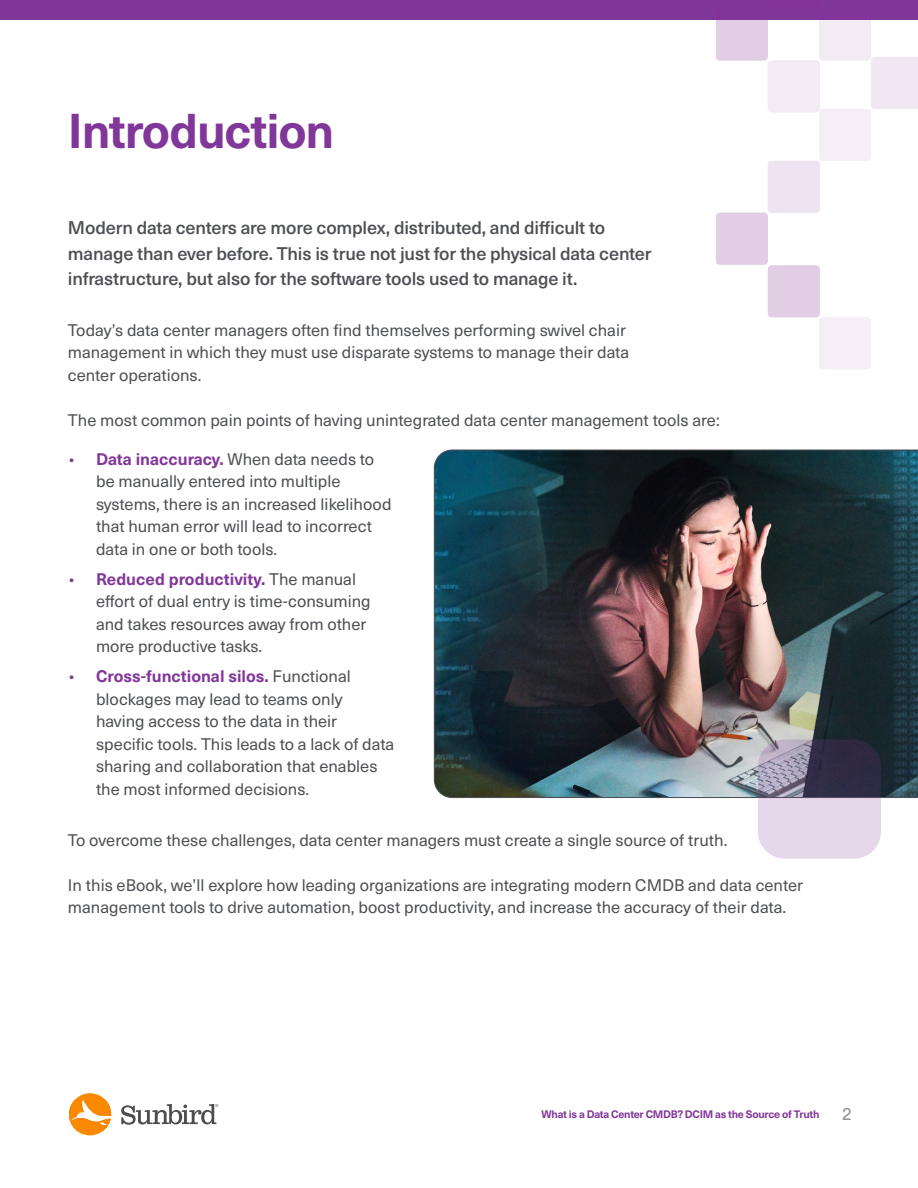
<style>
.page{position:relative;width:918px;height:1188px;background:#fff}
.page>*{position:absolute;margin:0;border:0;box-sizing:border-box;transform-origin:0 0}
.t1{font:700 48px "Neue Haas Unica W1 G";letter-spacing:-.025em;color:#813699}
.t2{font:500 18px/25.5px "Neue Haas Unica W1 G";letter-spacing:-.01em;color:#4d4f54}
.t3{font:16.5px/22.5px "Neue Haas Unica W1 G";color:#4d4f54}
.t4{font:700 10.65px "Neue Haas Unica W1 G";letter-spacing:-.025em;color:#813699}
.t5{font:4.65px "Nimbus San";color:#4d4d4d}
.s1{font-family:"Myriad Pro";font-size:18px;color:#813699}
.s2{font-weight:700;color:#813699}
.s3{font-family:"Nimbus San";font-weight:400;font-size:18px;color:#939598}
</style>
<div class="page">
<svg style="left:121px;top:1104px;width:95px;height:21px"></svg>
<svg style="left:69px;top:1093px;width:42px;height:42px"></svg>
<div style="left:0;top:0;width:918px;height:20px;background:#813699"></div>
<div style="left:768px;top:161px;width:52px;height:52px;background:#eee3f0;border-radius:4px"></div>
<div style="left:716px;top:213px;width:52px;height:52px;background:#e1cde4;border-radius:4px"></div>
<div style="left:871px;top:57px;width:47px;height:52px;background:#f1e8f3"></div>
<div style="left:768px;top:60px;width:52px;height:53px;background:#f3ebf4;border-radius:4px"></div>
<svg style="left:819px;top:8px;width:52px;height:53px;fill:#f3ebf4"></svg>
<div style="left:819px;top:109px;width:52px;height:52px;background:#f5eef6;border-radius:4px"></div>
<div style="left:819px;top:317px;width:52px;height:52px;background:#f5eef6;border-radius:4px"></div>
<div style="left:768px;top:265px;width:52px;height:52px;background:#e1cde4;border-radius:4px"></div>
<svg style="left:716px;top:8px;width:52px;height:53px;fill:#e1cde4"></svg>
<img style="left:434px;top:450px;width:484px;height:348px">
<svg style="left:758px;top:740px;width:123px;height:119px;background:#a399ae"></svg>
<p class="t1" style="left:68px;top:95px;width:268px">Introduction</p>
<p class="t2" style="left:68px;top:214px;width:585px">Modern data centers are more complex, distributed, and difficult to manage than ever before. This is true not just for the physical data center infrastructure, but also for the software tools used to manage it.</p>
<p class="t3" style="left:68px;top:318px;width:563px">Today’s data center managers often find themselves performing swivel chair management in which they must use disparate systems to manage their data center operations.</p>
<p class="t3" style="left:68px;top:408px;width:653px">The most common pain points of having unintegrated data center management tools are:</p>
<p class="t3" style="left:96px;top:447px;width:297px;text-indent:-27px"><span class="s1">•</span> <span class="s2">Data inaccuracy.</span> When data needs to be manually entered into multiple systems, there is an increased likelihood that human error will lead to incorrect data in one or both tools.</p>
<p class="t3" style="left:96px;top:567px;width:276px;text-indent:-27px"><span class="s1">•</span> <span class="s2">Reduced productivity.</span> The manual effort of dual entry is time-consuming and takes resources away from other more productive tasks.</p>
<p class="t3" style="left:96px;top:664px;width:300px;text-indent:-27px"><span class="s1">•</span> <span class="s2">Cross-functional silos.</span> Functional blockages may lead to teams only having access to the data in their specific tools. This leads to a lack of data sharing and collaboration that enables the most informed decisions.</p>
<p class="t3" style="left:68px;top:828px;width:661px">To overcome these challenges, data center managers must create a single source of truth.</p>
<p class="t3" style="left:68px;top:873px;width:737px">In this eBook, we’ll explore how leading organizations are integrating modern CMDB and data center management tools to drive automation, boost productivity, and increase the accuracy of their data.</p>
<p class="t5" style="left:215px;top:1103px;width:5px">®</p>
<p class="t4" style="left:542px;top:1106px;width:312px">What is a Data Center CMDB? DCIM as the Source of Truth <span class="s3">2</span></p>
</div>
